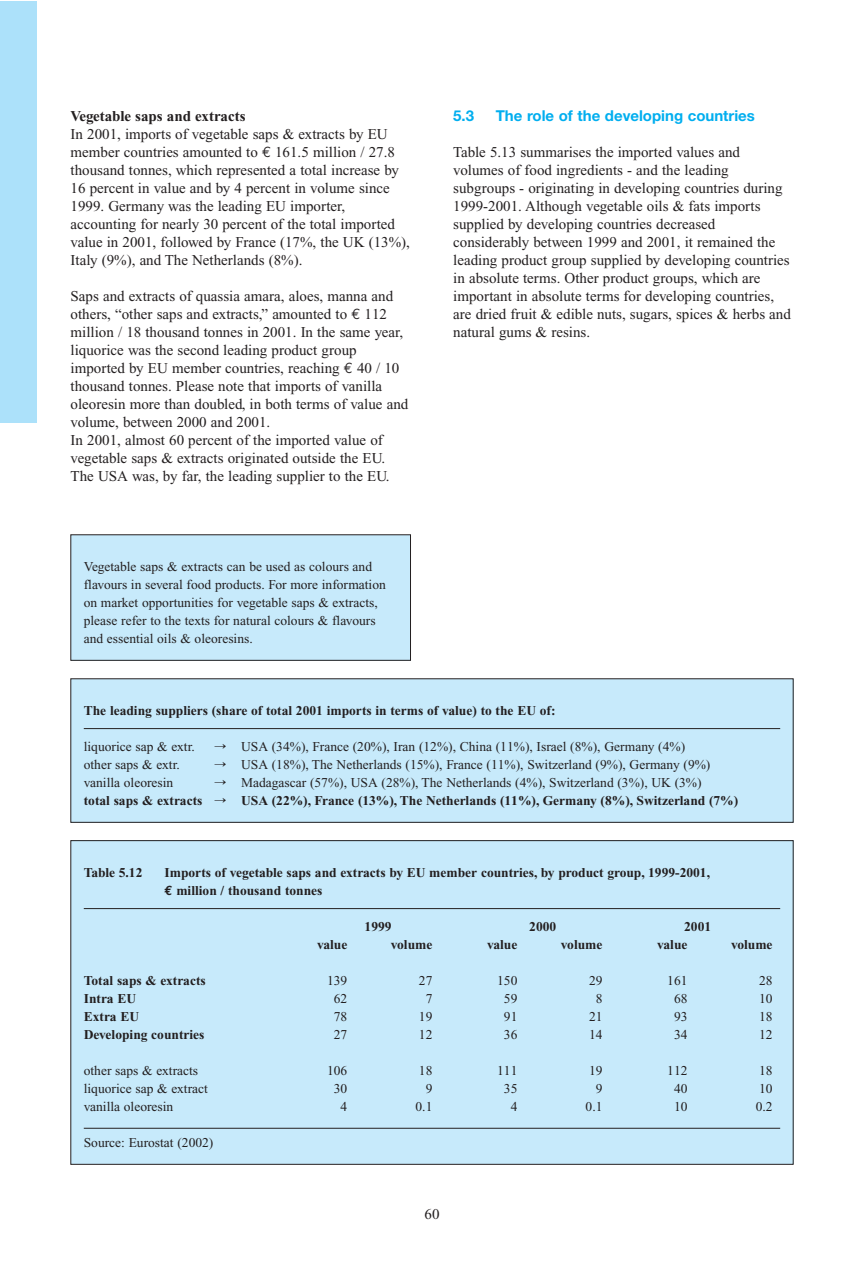
<style>
.page{position:relative;width:864px;height:1263px;background:#fff}
.page>*{position:absolute;margin:0;border:0;box-sizing:border-box;transform-origin:0 0}
.t1{font:15px/18px "Times New Roman";color:#231f20}
.t2{font:700 15px "Helvetica Neue";color:#00aeef}
.t3{font:700 15px "Times New Roman";color:#231f20}
.t4{font:13.5px/18px "Times New Roman";color:#231f20}
.t5{font:700 13.5px/18px "Times New Roman";color:#231f20}
.s1{font-family:"Euro Mono"}
</style>
<div class="page">
<div style="left:0;top:2px;width:37px;height:420px;background:#ace1fa"></div>
<div style="left:71px;top:841px;width:722px;height:323px;background:#c7eafb"></div>
<hr style="left:84px;top:908px;width:696px;height:1px;background:#231f20">
<hr style="left:84px;top:1128px;width:696px;height:1px;background:#231f20">
<div style="left:71px;top:679px;width:722px;height:143px;background:#c7eafb"></div>
<hr style="left:84px;top:728px;width:696px;height:1px;background:#231f20">
<div style="left:71px;top:679px;width:722px;height:144px;border:1px solid #231f20"></div>
<div style="left:71px;top:535px;width:340px;height:125px;background:#c7eafb"></div>
<div style="left:71px;top:535px;width:340px;height:126px;border:1px solid #231f20"></div>
<p class="t3" style="left:71px;top:110px;width:177px">Vegetable saps and extracts</p>
<p class="t1" style="left:71px;top:126px;width:341px">In 2001, imports of vegetable saps &amp; extracts by EU member countries amounted to <span class="s1">€</span> 161.5 million / 27.8 thousand tonnes, which represented a total increase by 16 percent in value and by 4 percent in volume since 1999. Germany was the leading EU importer, accounting for nearly 30 percent of the total imported value in 2001, followed by France (17%, the UK (13%), Italy (9%), and The Netherlands (8%).</p>
<p class="t1" style="left:71px;top:288px;width:339px">Saps and extracts of quassia amara, aloes, manna and others, “other saps and extracts,” amounted to <span class="s1">€</span> 112 million / 18 thousand tonnes in 2001. In the same year, liquorice was the second leading product group imported by EU member countries, reaching <span class="s1">€</span> 40 / 10 thousand tonnes. Please note that imports of vanilla oleoresin more than doubled, in both terms of value and volume, between 2000 and 2001.<br>In 2001, almost 60 percent of the imported value of vegetable saps &amp; extracts originated outside the EU.<br>The USA was, by far, the leading supplier to the EU.</p>
<p class="t4" style="left:84px;top:558px;width:304px">Vegetable saps &amp; extracts can be used as colours and flavours in several food products. For more information on market opportunities for vegetable saps &amp; extracts, please refer to the texts for natural colours &amp; flavours and essential oils &amp; oleoresins.</p>
<p class="t2" style="left:453px;top:110px;width:22px">5.3</p>
<p class="t2" style="left:496px;top:110px;width:261px">The role of the developing countries</p>
<p class="t1" style="left:453px;top:144px;width:339px">Table 5.13 summarises the imported values and volumes of food ingredients - and the leading subgroups - originating in developing countries during 1999-2001. Although vegetable oils &amp; fats imports supplied by developing countries decreased considerably between 1999 and 2001, it remained the leading product group supplied by developing countries in absolute terms. Other product groups, which are important in absolute terms for developing countries, are dried fruit &amp; edible nuts, sugars, spices &amp; herbs and natural gums &amp; resins.</p>
<p class="t5" style="left:84px;top:702px;width:473px">The leading suppliers (share of total 2001 imports in terms of value) to the EU of:</p>
<p class="t4" style="left:84px;top:738px;width:113px">liquorice sap &amp; extr.</p>
<p class="t4" style="left:241px;top:738px;width:446px">USA (34%), France (20%), Iran (12%), China (11%), Israel (8%), Germany (4%)</p>
<p class="t4" style="left:84px;top:756px;width:98px">other saps &amp; extr.</p>
<p class="t4" style="left:241px;top:756px;width:471px">USA (18%), The Netherlands (15%), France (11%), Switzerland (9%), Germany (9%)</p>
<p class="t4" style="left:84px;top:774px;width:91px">vanilla oleoresin</p>
<p class="t4" style="left:241px;top:774px;width:462px">Madagascar (57%), USA (28%), The Netherlands (4%), Switzerland (3%), UK (3%)</p>
<p class="t5" style="left:84px;top:792px;width:120px">total saps &amp; extracts</p>
<p class="t5" style="left:241px;top:792px;width:499px">USA (22%), France (13%), The Netherlands (11%), Germany (8%), Switzerland (7%)</p>
<p class="t5" style="left:84px;top:864px;width:60px">Table 5.12</p>
<p class="t5" style="left:165px;top:864px;width:547px">Imports of vegetable saps and extracts by EU member countries, by product group, 1999-2001, <span class="s1">€</span> million / thousand tonnes</p>
<p class="t5" style="left:365px;top:918px;width:28px">1999</p>
<p class="t5" style="left:529px;top:918px;width:28px">2000</p>
<p class="t5" style="left:684px;top:918px;width:28px">2001</p>
<p class="t5" style="left:317px;top:936px;width:32px">value</p>
<p class="t5" style="left:391px;top:936px;width:43px">volume</p>
<p class="t5" style="left:487px;top:936px;width:32px">value</p>
<p class="t5" style="left:561px;top:936px;width:43px">volume</p>
<p class="t5" style="left:657px;top:936px;width:32px">value</p>
<p class="t5" style="left:731px;top:936px;width:43px">volume</p>
<p class="t5" style="left:84px;top:972px;width:123px">Total saps &amp; extracts</p>
<p class="t4" style="left:327px;top:972px;width:22px">139</p>
<p class="t4" style="left:419px;top:972px;width:15px">27</p>
<p class="t4" style="left:497px;top:972px;width:22px">150</p>
<p class="t4" style="left:589px;top:972px;width:15px">29</p>
<p class="t4" style="left:667px;top:972px;width:22px">161</p>
<p class="t4" style="left:759px;top:972px;width:15px">28</p>
<p class="t5" style="left:84px;top:990px;width:54px">Intra EU</p>
<p class="t4" style="left:334px;top:990px;width:15px">62</p>
<p class="t4" style="left:426px;top:990px;width:8px">7</p>
<p class="t4" style="left:504px;top:990px;width:15px">59</p>
<p class="t4" style="left:596px;top:990px;width:8px">8</p>
<p class="t4" style="left:674px;top:990px;width:15px">68</p>
<p class="t4" style="left:759px;top:990px;width:15px">10</p>
<p class="t5" style="left:84px;top:1008px;width:57px">Extra EU</p>
<p class="t4" style="left:334px;top:1008px;width:15px">78</p>
<p class="t4" style="left:419px;top:1008px;width:15px">19</p>
<p class="t4" style="left:504px;top:1008px;width:15px">91</p>
<p class="t4" style="left:589px;top:1008px;width:15px">21</p>
<p class="t4" style="left:674px;top:1008px;width:15px">93</p>
<p class="t4" style="left:759px;top:1008px;width:15px">18</p>
<p class="t5" style="left:84px;top:1026px;width:122px">Developing countries</p>
<p class="t4" style="left:334px;top:1026px;width:15px">27</p>
<p class="t4" style="left:419px;top:1026px;width:15px">12</p>
<p class="t4" style="left:504px;top:1026px;width:15px">36</p>
<p class="t4" style="left:589px;top:1026px;width:15px">14</p>
<p class="t4" style="left:674px;top:1026px;width:15px">34</p>
<p class="t4" style="left:759px;top:1026px;width:15px">12</p>
<p class="t4" style="left:84px;top:1062px;width:116px">other saps &amp; extracts</p>
<p class="t4" style="left:327px;top:1062px;width:22px">106</p>
<p class="t4" style="left:419px;top:1062px;width:15px">18</p>
<p class="t4" style="left:497px;top:1062px;width:22px">111</p>
<p class="t4" style="left:589px;top:1062px;width:15px">19</p>
<p class="t4" style="left:667px;top:1062px;width:22px">112</p>
<p class="t4" style="left:759px;top:1062px;width:15px">18</p>
<p class="t4" style="left:84px;top:1080px;width:126px">liquorice sap &amp; extract</p>
<p class="t4" style="left:334px;top:1080px;width:15px">30</p>
<p class="t4" style="left:426px;top:1080px;width:8px">9</p>
<p class="t4" style="left:504px;top:1080px;width:15px">35</p>
<p class="t4" style="left:596px;top:1080px;width:8px">9</p>
<p class="t4" style="left:674px;top:1080px;width:15px">40</p>
<p class="t4" style="left:759px;top:1080px;width:15px">10</p>
<p class="t4" style="left:84px;top:1098px;width:91px">vanilla oleoresin</p>
<p class="t4" style="left:341px;top:1098px;width:8px">4</p>
<p class="t4" style="left:416px;top:1098px;width:18px">0.1</p>
<p class="t4" style="left:511px;top:1098px;width:8px">4</p>
<p class="t4" style="left:586px;top:1098px;width:18px">0.1</p>
<p class="t4" style="left:674px;top:1098px;width:15px">10</p>
<p class="t4" style="left:756px;top:1098px;width:18px">0.2</p>
<p class="t4" style="left:84px;top:1134px;width:131px">Source: Eurostat (2002)</p>
<p class="t1" style="left:424px;top:1206px;width:16px">60</p>
</div>
